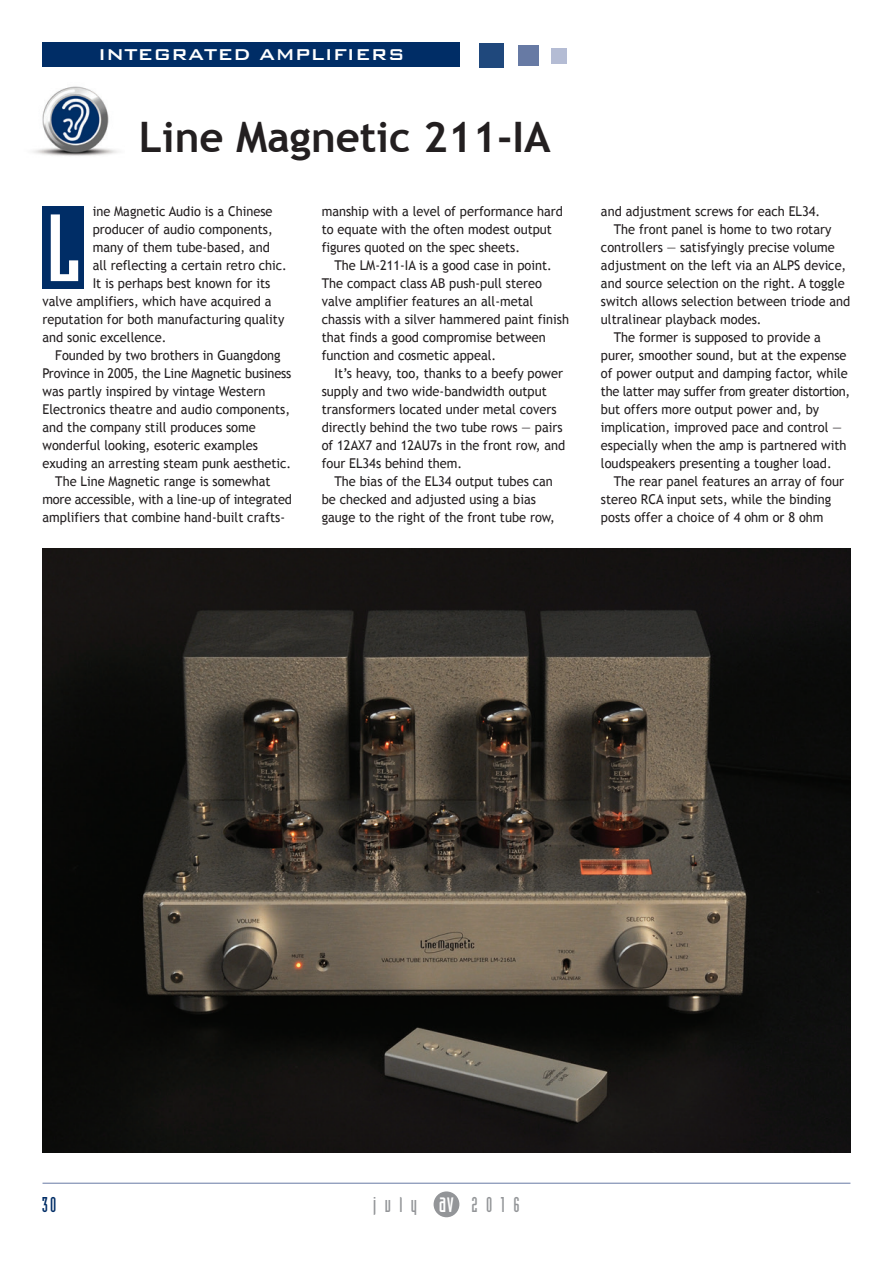
<style>
.page{position:relative;width:893px;height:1263px;background:#fff}
.page>*{position:absolute;margin:0;border:0;box-sizing:border-box;transform-origin:0 0}
.t1{font:93.3px "Industria Solid";color:#fff;scale:1.32 1}
.t2{font:700 42px "Trebuchet MS";color:#231f20}
.t3{font:25.5px "Industria Solid";color:#fff}
.t4{font:500 21px "Bank Gothic";color:#fff}
.t5{font:21px "Industria Solid";letter-spacing:.4em;color:#939598}
.t6{font:21px "Industria Solid";color:#002d66}
.t7{font:13.5px "Trebuchet MS";color:#231f20;scale:.95 1}
.t8{font:13.5px "Trebuchet MS";letter-spacing:-.02em;color:#231f20;scale:.95 1}
</style>
<div class="page">
<hr style="left:43px;top:1183px;width:807px;height:1px;background:#677aa4">
<div style="left:434px;top:1191px;width:25px;height:26px;background:#939598;border-radius:50%"></div>
<img style="left:32px;top:65px;width:86px;height:91px">
<div style="left:43px;top:43px;width:417px;height:24px;background:#002d66"></div>
<div style="left:551px;top:48px;width:16px;height:16px;background:#b4bcd4"></div>
<div style="left:518px;top:46px;width:20px;height:20px;background:#677aa4"></div>
<div style="left:479px;top:43px;width:24px;height:24px;background:#1f487c"></div>
<div style="left:43px;top:206px;width:41px;height:83px;background:#002d66"></div>
<img style="left:43px;top:549px;width:807px;height:603px">
<p class="t4" style="left:98px;top:38px;width:308px">INTEGRATED AMPLIFIERS</p>
<p class="t2" style="left:139px;top:111px;width:413px">Line Magnetic 211-IA</p>
<p class="t7" style="left:93px;top:203px;width:191px">ine Magnetic Audio is a Chinese</p>
<p class="t7" style="left:93px;top:221px;width:191px">producer of audio components,</p>
<p class="t7" style="left:93px;top:239px;width:188px">many of them tube-based, and</p>
<p class="t7" style="left:93px;top:257px;width:206px">all reflecting a certain retro chic.</p>
<p class="t7" style="left:93px;top:275px;width:189px">It is perhaps best known for its</p>
<p class="t7" style="left:43px;top:293px;width:242px">valve amplifiers, which have acquired a</p>
<p class="t7" style="left:43px;top:311px;width:256px">reputation for both manufacturing quality</p>
<p class="t7" style="left:43px;top:329px;width:132px">and sonic excellence.</p>
<p class="t7" style="left:55px;top:347px;width:239px">Founded by two brothers in Guangdong</p>
<p class="t7" style="left:43px;top:365px;width:263px">Province in 2005, the Line Magnetic business</p>
<p class="t7" style="left:43px;top:383px;width:236px">was partly inspired by vintage Western</p>
<p class="t7" style="left:43px;top:401px;width:262px">Electronics theatre and audio components,</p>
<p class="t7" style="left:43px;top:419px;width:226px">and the company still produces some</p>
<p class="t7" style="left:43px;top:437px;width:228px">wonderful looking, esoteric examples</p>
<p class="t7" style="left:43px;top:455px;width:263px">exuding an arresting steam punk aesthetic.</p>
<p class="t7" style="left:55px;top:473px;width:228px">The Line Magnetic range is somewhat</p>
<p class="t8" style="left:43px;top:491px;width:264px">more accessible, with a line-up of integrated</p>
<p class="t7" style="left:43px;top:509px;width:257px">amplifiers that combine hand-built crafts-</p>
<p class="t1" style="left:46px;top:197px;width:28px">L</p>
<p class="t7" style="left:322px;top:203px;width:256px">manship with a level of performance hard</p>
<p class="t7" style="left:322px;top:221px;width:244px">to equate with the often modest output</p>
<p class="t7" style="left:322px;top:239px;width:210px">figures quoted on the spec sheets.</p>
<p class="t7" style="left:334px;top:257px;width:230px">The LM-211-IA is a good case in point.</p>
<p class="t7" style="left:322px;top:275px;width:233px">The compact class AB push-pull stereo</p>
<p class="t7" style="left:322px;top:293px;width:224px">valve amplifier features an all-metal</p>
<p class="t7" style="left:322px;top:311px;width:262px">chassis with a silver hammered paint finish</p>
<p class="t7" style="left:322px;top:329px;width:237px">that finds a good compromise between</p>
<p class="t7" style="left:322px;top:347px;width:185px">function and cosmetic appeal.</p>
<p class="t7" style="left:334px;top:365px;width:242px">It’s heavy, too, thanks to a beefy power</p>
<p class="t7" style="left:322px;top:383px;width:238px">supply and two wide-bandwidth output</p>
<p class="t7" style="left:322px;top:401px;width:249px">transformers located under metal covers</p>
<p class="t7" style="left:322px;top:419px;width:255px">directly behind the two tube rows — pairs</p>
<p class="t7" style="left:322px;top:437px;width:258px">of 12AX7 and 12AU7s in the front row, and</p>
<p class="t7" style="left:322px;top:455px;width:149px">four EL34s behind them.</p>
<p class="t7" style="left:334px;top:473px;width:231px">The bias of the EL34 output tubes can</p>
<p class="t7" style="left:322px;top:491px;width:227px">be checked and adjusted using a bias</p>
<p class="t7" style="left:322px;top:509px;width:247px">gauge to the right of the front tube row,</p>
<p class="t7" style="left:601px;top:203px;width:232px">and adjustment screws for each EL34.</p>
<p class="t7" style="left:614px;top:221px;width:231px">The front panel is home to two rotary</p>
<p class="t7" style="left:601px;top:239px;width:248px">controllers — satisfyingly precise volume</p>
<p class="t7" style="left:601px;top:257px;width:260px">adjustment on the left via an ALPS device,</p>
<p class="t7" style="left:601px;top:275px;width:258px">and source selection on the right. A toggle</p>
<p class="t7" style="left:601px;top:293px;width:264px">switch allows selection between triode and</p>
<p class="t7" style="left:601px;top:311px;width:171px">ultralinear playback modes.</p>
<p class="t7" style="left:614px;top:329px;width:220px">The former is supposed to provide a</p>
<p class="t7" style="left:601px;top:347px;width:260px">purer, smoother sound, but at the expense</p>
<p class="t7" style="left:601px;top:365px;width:261px">of power output and damping factor, while</p>
<p class="t8" style="left:601px;top:383px;width:264px">the latter may suffer from greater distortion,</p>
<p class="t7" style="left:601px;top:401px;width:231px">but offers more output power and, by</p>
<p class="t7" style="left:601px;top:419px;width:255px">implication, improved pace and control —</p>
<p class="t7" style="left:601px;top:437px;width:260px">especially when the amp is partnered with</p>
<p class="t7" style="left:601px;top:455px;width:244px">loudspeakers presenting a tougher load.</p>
<p class="t7" style="left:614px;top:473px;width:244px">The rear panel features an array of four</p>
<p class="t7" style="left:601px;top:491px;width:244px">stereo RCA input sets, while the binding</p>
<p class="t7" style="left:601px;top:509px;width:236px">posts offer a choice of 4 ohm or 8 ohm</p>
<p class="t6" style="left:42px;top:1193px;width:16px">30</p>
<p class="t5" style="left:373px;top:1193px;width:45px">july</p>
<p class="t5" style="left:472px;top:1193px;width:50px">2016</p>
<p class="t3" style="left:439px;top:1189px;width:17px">av</p>
</div>
